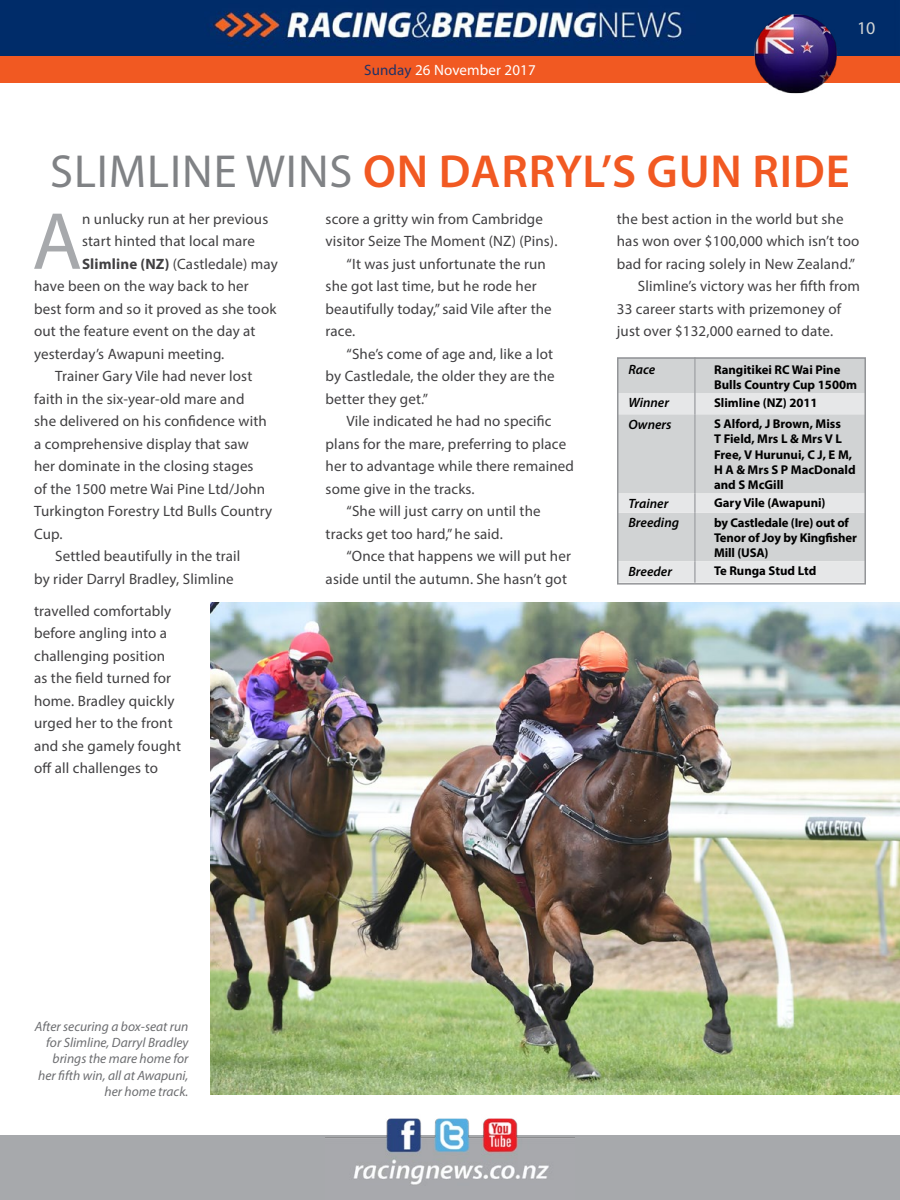
<style>
.page{position:relative;width:900px;height:1200px;background:#fff}
.page>*{position:absolute;margin:0;border:0;box-sizing:border-box;transform-origin:0 0}
.t1{font:81.75px "Myriad Pro";color:#a7a9ac}
.t2{font:600 46.5px "Myriad Pro";letter-spacing:.02em;color:#f15922}
.t3{font:18px "Myriad Pro";color:#d1d4d4}
.t4{font:15px/22.5px "Myriad Pro";letter-spacing:.01em;color:#414042}
.t5{font:15px "Myriad Pro";letter-spacing:.01em;color:#fff}
.t6{font:italic 13.5px/16.2px "Myriad Pro";color:#6d6e71;text-align:right}
.t7{font:italic 600 13.5px "Myriad Pro";color:#000}
.t8{font:700 12.75px/15.3px "Myriad Pro";color:#000}
.s1{color:#203267}
.s2{font-weight:400;color:#808285}
.s3{font-weight:700}
</style>
<div class="page">
<div style="left:0;top:1136px;width:900px;height:64px;background:#a7a9ac"></div>
<img style="left:325px;top:1118px;width:250px;height:67px">
<div style="left:0;top:56px;width:900px;height:27px;background:#f15922"></div>
<img style="left:0;top:0;width:900px;height:56px">
<img style="left:211px;top:603px;width:689px;height:492px">
<img style="left:752px;top:12px;width:88px;height:82px">
<div style="left:620px;top:360px;width:243px;height:33px;background:#d1d3d4"></div>
<svg style="left:620px;top:393px;width:243px;height:189px;background:#d7d9da"></svg>
<hr style="left:694px;top:357px;width:2px;height:36px;background:#a7a9ac">
<hr style="left:694px;top:393px;width:2px;height:21px;background:#a7a9ac">
<hr style="left:694px;top:414px;width:2px;height:80px;background:#a7a9ac">
<svg style="left:694px;top:494px;width:2px;height:19px"></svg>
<hr style="left:694px;top:513px;width:2px;height:48px;background:#a7a9ac">
<hr style="left:694px;top:561px;width:2px;height:22px;background:#a7a9ac">
<div style="left:617px;top:357px;width:249px;height:228px;border:2px solid #939598"></div>
<p class="t5" style="left:364px;top:61px;width:173px"><span class="s1">Sunday</span> 26 November 2017</p>
<p class="t3" style="left:857px;top:17px;width:20px">10</p>
<h2 class="t2" style="left:50px;top:142px;width:801px"><span class="s2">SLIMLINE WINS</span> ON DARRYL’S GUN RIDE</h2>
<h1 class="t1" style="left:32px;top:191px;width:52px">A</h1>
<p class="t4" style="left:82px;top:207px;width:188px">n unlucky run at her previous</p>
<p class="t4" style="left:326px;top:207px;width:219px">score a gritty win from Cambridge</p>
<p class="t4" style="left:326px;top:230px;width:233px">visitor Seize The Moment (NZ) (Pins).</p>
<p class="t4" style="left:347px;top:252px;width:201px">“It was just unfortunate the run</p>
<p class="t4" style="left:326px;top:275px;width:212px">she got last time, but he rode her</p>
<p class="t4" style="left:326px;top:297px;width:228px">beautifully today,” said Vile after the</p>
<p class="t4" style="left:326px;top:320px;width:31px">race.</p>
<p class="t4" style="left:347px;top:342px;width:208px">“She’s come of age and, like a lot</p>
<p class="t4" style="left:326px;top:365px;width:231px">by Castledale, the older they are the</p>
<p class="t4" style="left:326px;top:387px;width:104px">better they get.”</p>
<p class="t4" style="left:347px;top:410px;width:206px">Vile indicated he had no specific</p>
<p class="t4" style="left:326px;top:432px;width:242px">plans for the mare, preferring to place</p>
<p class="t4" style="left:326px;top:455px;width:250px">her to advantage while there remained</p>
<p class="t4" style="left:326px;top:477px;width:151px">some give in the tracks.</p>
<p class="t4" style="left:347px;top:500px;width:196px">“She will just carry on until the</p>
<p class="t4" style="left:326px;top:522px;width:179px">tracks get too hard,” he said.</p>
<p class="t4" style="left:347px;top:545px;width:226px">“Once that happens we will put her</p>
<p class="t4" style="left:326px;top:567px;width:243px">aside until the autumn. She hasn’t got</p>
<p class="t4" style="left:617px;top:207px;width:228px">the best action in the world but she</p>
<p class="t4" style="left:617px;top:230px;width:244px">has won over $100,000 which isn’t too</p>
<p class="t4" style="left:617px;top:252px;width:240px">bad for racing solely in New Zealand.”</p>
<p class="t4" style="left:638px;top:275px;width:224px">Slimline’s victory was her fifth from</p>
<p class="t4" style="left:617px;top:297px;width:226px">33 career starts with prizemoney of</p>
<p class="t4" style="left:617px;top:320px;width:218px">just over $132,000 earned to date.</p>
<p class="t7" style="left:629px;top:361px;width:28px">Race</p>
<p class="t8" style="left:714px;top:361px;width:145px">Rangitikei RC Wai Pine<br>Bulls Country Cup 1500m</p>
<p class="t7" style="left:629px;top:394px;width:42px">Winner</p>
<p class="t8" style="left:714px;top:394px;width:105px">Slimline (NZ) 2011</p>
<p class="t7" style="left:629px;top:416px;width:45px">Owners</p>
<p class="t8" style="left:714px;top:416px;width:143px">S Alford, J Brown, Miss<br>T Field, Mrs L &amp; Mrs V L<br>Free, V Hurunui, C J, E M,<br>H A &amp; Mrs S P MacDonald and S McGill</p>
<p class="t7" style="left:629px;top:495px;width:41px">Trainer</p>
<p class="t8" style="left:714px;top:495px;width:113px">Gary Vile (Awapuni)</p>
<p class="t7" style="left:629px;top:514px;width:52px">Breeding</p>
<p class="t8" style="left:714px;top:514px;width:144px">by Castledale (Ire) out of<br>Tenor of Joy by Kingfisher<br>Mill (USA)</p>
<p class="t7" style="left:629px;top:563px;width:45px">Breeder</p>
<p class="t8" style="left:714px;top:563px;width:104px">Te Runga Stud Ltd</p>
<p class="t4" style="left:82px;top:230px;width:174px">start hinted that local mare</p>
<p class="t4" style="left:82px;top:252px;width:197px"><span class="s3">Slimline (NZ)</span> (Castledale) may</p>
<p class="t4" style="left:34px;top:275px;width:216px">have been on the way back to her</p>
<p class="t4" style="left:34px;top:297px;width:244px">best form and so it proved as she took</p>
<p class="t4" style="left:34px;top:320px;width:223px">out the feature event on the day at</p>
<p class="t4" style="left:34px;top:342px;width:192px">yesterday’s Awapuni meeting.</p>
<p class="t4" style="left:55px;top:365px;width:199px">Trainer Gary Vile had never lost</p>
<p class="t4" style="left:34px;top:387px;width:212px">faith in the six-year-old mare and</p>
<p class="t4" style="left:34px;top:410px;width:234px">she delivered on his confidence with</p>
<p class="t4" style="left:34px;top:432px;width:216px">a comprehensive display that saw</p>
<p class="t4" style="left:34px;top:455px;width:221px">her dominate in the closing stages</p>
<p class="t4" style="left:34px;top:477px;width:233px">of the 1500 metre Wai Pine Ltd/John</p>
<p class="t4" style="left:34px;top:500px;width:240px">Turkington Forestry Ltd Bulls Country</p>
<p class="t4" style="left:34px;top:522px;width:30px">Cup.</p>
<p class="t4" style="left:55px;top:545px;width:187px">Settled beautifully in the trail</p>
<p class="t4" style="left:34px;top:567px;width:201px">by rider Darryl Bradley, Slimline</p>
<p class="t4" style="left:34px;top:599px;width:148px">travelled comfortably before angling into a challenging position as the field turned for home. Bradley quickly urged her to the front and she gamely fought off all challenges to</p>
<p class="t6" style="left:35px;top:1018px;width:155px">After securing a box-seat run for Slimline, Darryl Bradley brings the mare home for her fifth win, all at Awapuni, her home track.</p>
</div>
